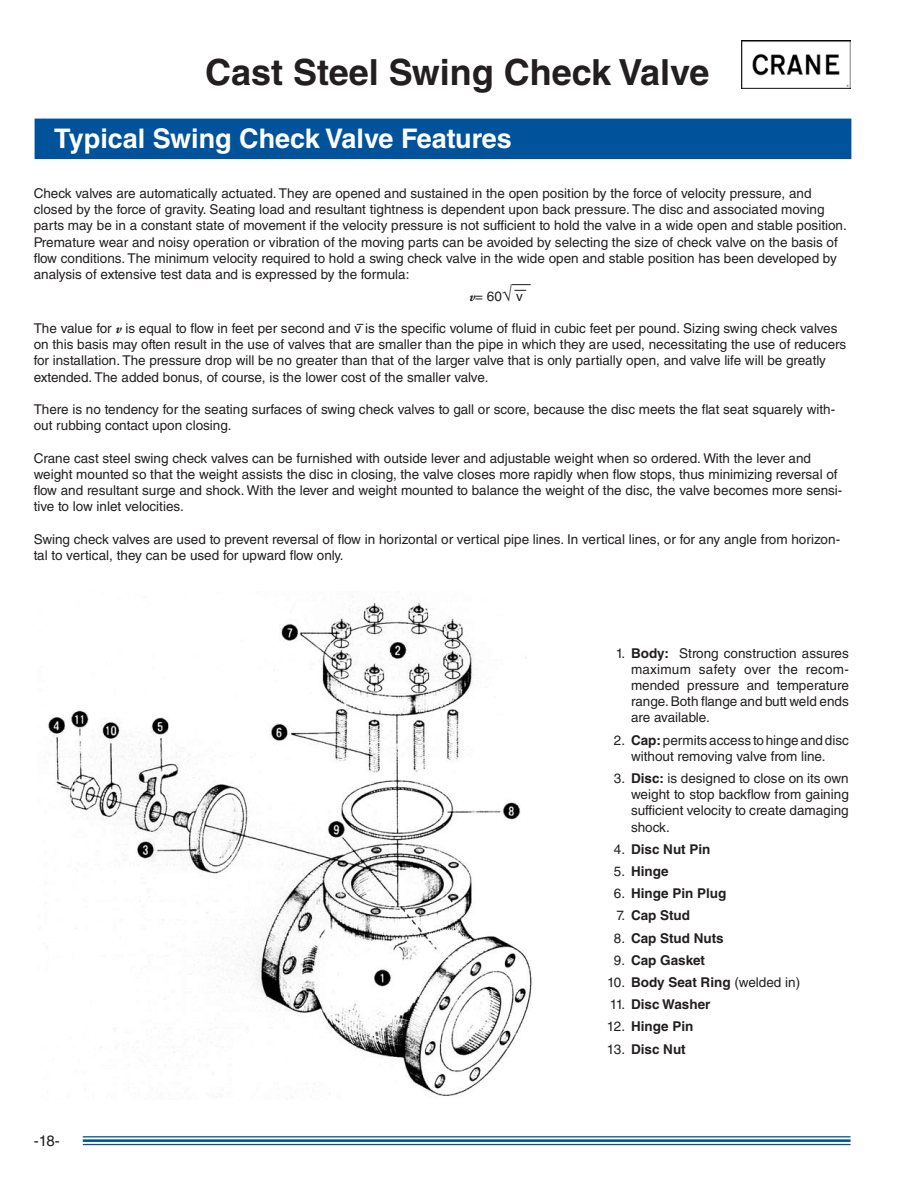
<style>
.page{position:relative;width:918px;height:1188px;background:#fff}
.page>*{position:absolute;margin:0;border:0;box-sizing:border-box;transform-origin:0 0}
.t1{font:700 36px "Helvetica LT Std";color:#231f20}
.t2{font:700 27px "Helvetica LT Std";color:#fff}
.t3{font:15px "Helvetica LT Std";color:#231f20}
.t4{font:13.5px/16.2px "Helvetica LT Std";color:#231f20}
.t5{font:700 13.5px "Helvetica LT Std";color:#231f20}
.s1{font-family:"Adobe Garamond Pro";font-weight:700;font-style:italic}
.s2{font-weight:700}
.s3{font-weight:400}
</style>
<div class="page">
<div style="left:35px;top:119px;width:816px;height:40px;background:#00539b"></div>
<hr style="left:83px;top:1136px;width:768px;height:1px;background:#00539b">
<hr style="left:83px;top:1139px;width:768px;height:3px;background:#00539b">
<hr style="left:83px;top:1144px;width:768px;height:1px;background:#00539b">
<img style="left:742px;top:41px;width:108px;height:48px">
<svg style="left:512px;top:284px;width:19px;height:7px"></svg>
<img style="left:48px;top:596px;width:484px;height:501px">
<h1 class="t1" style="left:205px;top:50px;width:506px">Cast Steel Swing Check Valve</h1>
<h2 class="t2" style="left:54px;top:122px;width:459px">Typical Swing Check Valve Features</h2>
<p class="t4" style="left:34px;top:185px;width:815px">Check valves are automatically actuated. They are opened and sustained in the open position by the force of velocity pressure, and closed by the force of gravity. Seating load and resultant tightness is dependent upon back pressure. The disc and associated moving parts may be in a constant state of movement if the velocity pressure is not sufficient to hold the valve in a wide open and stable position.<br>Premature wear and noisy operation or vibration of the moving parts can be avoided by selecting the size of check valve on the basis of flow conditions. The minimum velocity required to hold a swing check valve in the wide open and stable position has been developed by analysis of extensive test data and is expressed by the formula:</p>
<p class="t4" style="left:469px;top:288px;width:55px"><span class="s1">v</span>= 60√ v</p>
<p class="t4" style="left:34px;top:320px;width:814px">The value for <span class="s1">v</span> is equal to flow in feet per second and v is the specific volume of fluid in cubic feet per pound. Sizing swing check valves on this basis may often result in the use of valves that are smaller than the pipe in which they are used, necessitating the use of reducers for installation. The pressure drop will be no greater than that of the larger valve that is only partially open, and valve life will be greatly extended. The added bonus, of course, is the lower cost of the smaller valve.</p>
<p class="t4" style="left:34px;top:401px;width:803px">There is no tendency for the seating surfaces of swing check valves to gall or score, because the disc meets the flat seat squarely with&shy;out rubbing contact upon closing.</p>
<p class="t4" style="left:34px;top:450px;width:810px">Crane cast steel swing check valves can be furnished with outside lever and adjustable weight when so ordered. With the lever and weight mounted so that the weight assists the disc in closing, the valve closes more rapidly when flow stops, thus minimizing reversal of flow and resultant surge and shock. With the lever and weight mounted to balance the weight of the disc, the valve becomes more sensi&shy;tive to low inlet velocities.</p>
<p class="t4" style="left:34px;top:531px;width:808px">Swing check valves are used to prevent reversal of flow in horizontal or vertical pipe lines. In vertical lines, or for any angle from horizon&shy;tal to vertical, they can be used for upward flow only.</p>
<p class="t3" style="left:34px;top:1132px;width:28px">-18-</p>
<p class="t4" style="left:631px;top:645px;width:219px;text-align:justify;text-indent:-15px">1. <span class="s2">Body:</span> Strong construction assures maximum safety over the recom&shy;mended pressure and temperature range. Both flange and butt weld ends are available.</p>
<p class="t4" style="left:614px;top:732px;width:237px;text-align:center">2. <span class="s2">Cap:</span> permits access to hinge and disc without removing valve from line.</p>
<p class="t4" style="left:631px;top:770px;width:219px;text-align:justify;text-indent:-17px">3. <span class="s2">Disc:</span> is designed to close on its own weight to stop backflow from gaining sufficient velocity to create damaging shock.</p>
<p class="t5" style="left:614px;top:841px;width:98px"><span class="s3">4.</span> Disc Nut Pin</p>
<p class="t5" style="left:614px;top:863px;width:56px"><span class="s3">5.</span> Hinge</p>
<p class="t5" style="left:614px;top:885px;width:114px"><span class="s3">6.</span> Hinge Pin Plug</p>
<p class="t5" style="left:616px;top:907px;width:75px"><span class="s3">7.</span> Cap Stud</p>
<p class="t5" style="left:614px;top:930px;width:111px"><span class="s3">8.</span> Cap Stud Nuts</p>
<p class="t5" style="left:614px;top:952px;width:93px"><span class="s3">9.</span> Cap Gasket</p>
<p class="t4" style="left:607px;top:974px;width:195px">10. <span class="s2">Body Seat Ring</span> (welded in)</p>
<p class="t5" style="left:610px;top:996px;width:102px"><span class="s3">11.</span> Disc Washer</p>
<p class="t5" style="left:607px;top:1018px;width:88px"><span class="s3">12.</span> Hinge Pin</p>
<p class="t5" style="left:607px;top:1041px;width:80px"><span class="s3">13.</span> Disc Nut</p>
</div>
